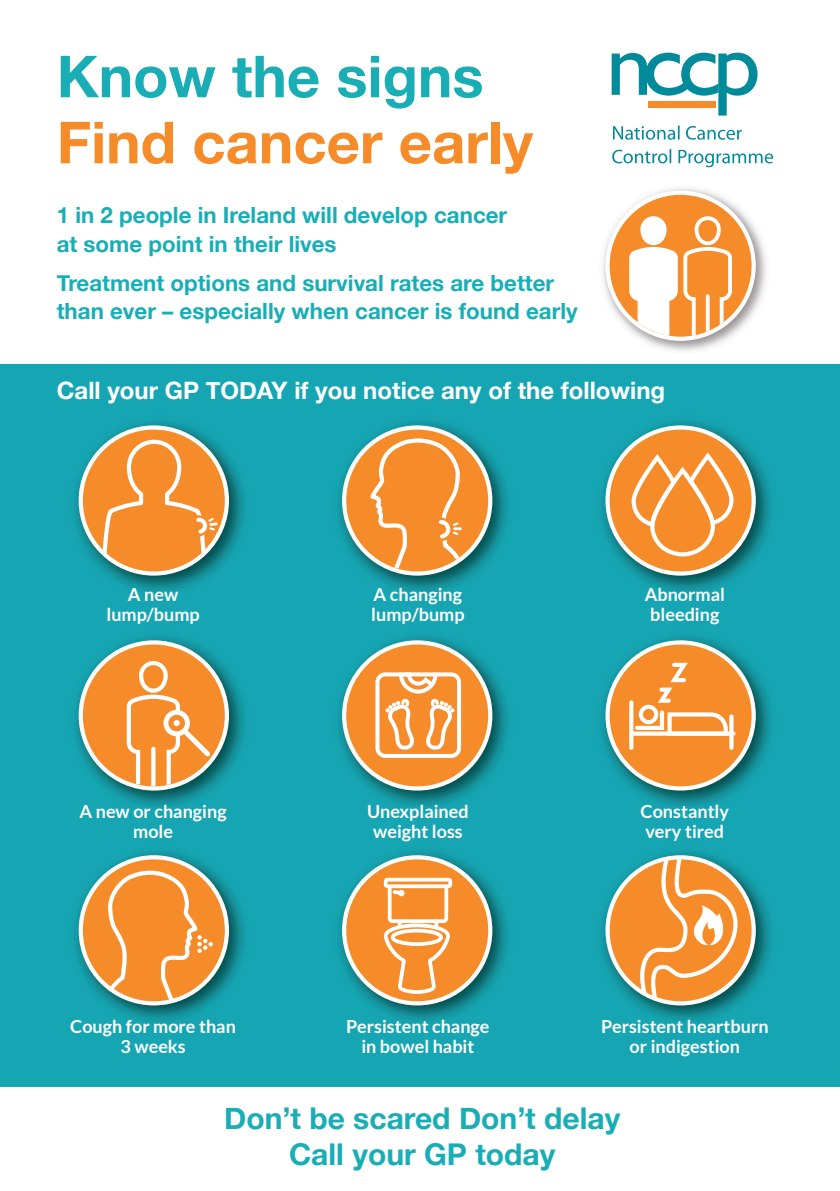
<style>
.page{position:relative;width:840px;height:1191px;background:#fff}
.page>*{position:absolute;margin:0;border:0;box-sizing:border-box;transform-origin:0 0}
.t1{font:700 58px "Helvetica Neue";color:#f68b29}
.t2{font:700 58px "Helvetica Neue";color:#19aeb6}
.t3{font:700 30px/35.6px "Helvetica Neue";color:#19aeb6;text-align:center}
.t4{font:700 24px "Helvetica Neue";color:#fff}
.t5{font:700 22.4px/28.2px "Helvetica Neue";color:#19aeb6}
.t6{font:700 18px/20px "Lato";color:#fff;text-align:center}
</style>
<div class="page">
<img style="left:602px;top:188px;width:164px;height:163px">
<svg style="left:605px;top:191px;width:150px;height:150px"></svg>
<div style="left:0;top:364px;width:839px;height:722px;background:#16a5b3"></div>
<img style="left:602px;top:637px;width:169px;height:169px">
<svg style="left:605px;top:640px;width:150px;height:150px;background:#c69f65"></svg>
<img style="left:602px;top:852px;width:169px;height:168px">
<img style="left:602px;top:422px;width:169px;height:169px">
<svg style="left:605px;top:425px;width:150px;height:150px;background:#c69f64"></svg>
<img style="left:75px;top:637px;width:169px;height:169px">
<svg style="left:79px;top:640px;width:150px;height:150px;background:#c6a066"></svg>
<img style="left:75px;top:852px;width:169px;height:168px">
<img style="left:75px;top:422px;width:169px;height:169px">
<svg style="left:79px;top:425px;width:150px;height:150px;background:#c69c5f"></svg>
<img style="left:339px;top:637px;width:168px;height:169px">
<svg style="left:342px;top:640px;width:150px;height:150px;background:#c6a46d"></svg>
<img style="left:339px;top:852px;width:168px;height:168px">
<img style="left:338px;top:422px;width:169px;height:169px">
<svg style="left:342px;top:425px;width:150px;height:150px;background:#c69d60"></svg>
<svg style="left:79px;top:855px;width:150px;height:150px;background:#c69d61"></svg>
<svg style="left:605px;top:855px;width:150px;height:150px;background:#c6a169"></svg>
<svg style="left:342px;top:855px;width:150px;height:150px;background:#c6a168"></svg>
<svg style="left:611px;top:53px;width:146px;height:63px"></svg>
<div style="left:648px;top:101px;width:67px;height:6px;background:#f68b29"></div>
<svg style="left:612px;top:149px;width:160px;height:18px"></svg>
<svg style="left:613px;top:125px;width:128px;height:15px"></svg>
<h1 class="t2" style="left:57px;top:31px;width:428px">Know the signs</h1>
<h1 class="t1" style="left:57px;top:97px;width:477px">Find cancer early</h1>
<p class="t5" style="left:57px;top:202px;width:452px">1 in 2 people in Ireland will develop cancer at some point in their lives</p>
<p class="t5" style="left:57px;top:269px;width:522px">Treatment options and survival rates are better than ever – especially when cancer is found early</p>
<h3 class="t4" style="left:57px;top:372px;width:609px">Call your GP TODAY if you notice any of the following</h3>
<p class="t6" style="left:106px;top:584px;width:95px">A new lump/bump</p>
<p class="t6" style="left:371px;top:584px;width:95px;text-align:left">A changing lump/bump</p>
<p class="t6" style="left:644px;top:584px;width:82px">Abnormal bleeding</p>
<p class="t6" style="left:79px;top:801px;width:149px">A new or changing mole</p>
<p class="t6" style="left:367px;top:801px;width:103px">Unexplained weight loss</p>
<p class="t6" style="left:640px;top:801px;width:90px;text-align:left">Constantly very tired</p>
<p class="t6" style="left:70px;top:1016px;width:167px">Cough for more than<br>3 weeks</p>
<p class="t6" style="left:346px;top:1016px;width:145px">Persistent change in bowel habit</p>
<p class="t6" style="left:600px;top:1016px;width:169px">Persistent heartburn or indigestion</p>
<h2 class="t3" style="left:224px;top:1101px;width:397px">Don’t be scared Don’t delay<br>Call your GP today</h2>
</div>
